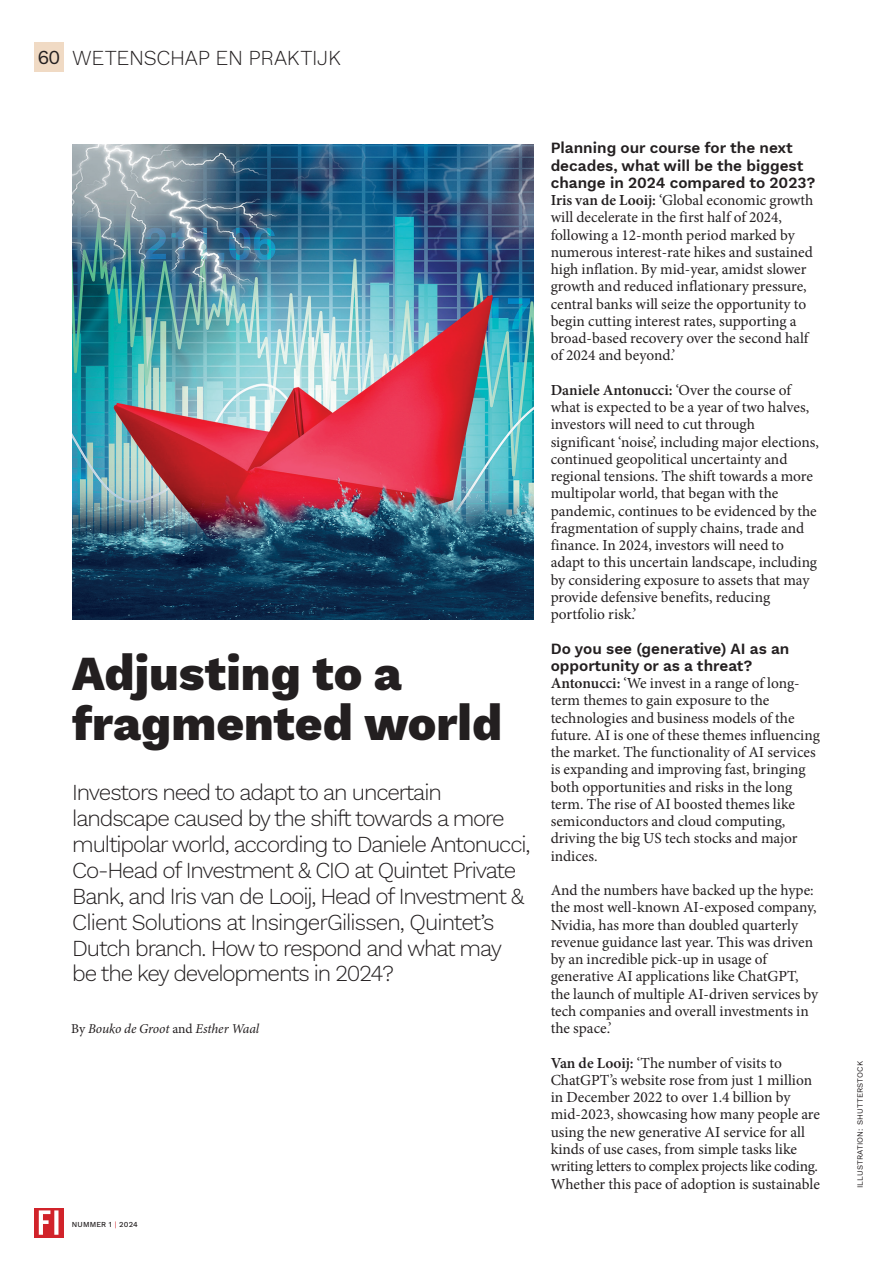
<style>
.page{position:relative;width:893px;height:1263px;background:#fff}
.page>*{position:absolute;margin:0;border:0;box-sizing:border-box;transform-origin:0 0}
.t1{font:800 48px/49.5px "Work Sans";color:#231f20}
.t2{font:300 22.5px/25.8px "Work Sans";letter-spacing:-.05em;color:#231f20}
.t3{font:300 21px "Work Sans";letter-spacing:-.01em;color:#231f20}
.t4{font:15.3px/17.2px "Minion Pro";color:#231f20}
.t5{font:600 15.3px/17.2px "Work Sans";color:#231f20}
.t6{font:italic 13.5px "Minion Pro";letter-spacing:-.005em;color:#231f20}
.t7{font:7.95px "Work Sans";letter-spacing:.02em;color:#231f20}
.t8{font:500 7.5px "Work Sans";letter-spacing:.02em;color:#231f20}
.s1{font-weight:400;font-size:19.5px}
.s2{font-style:normal}
.s3{font-weight:400;color:#d1232a}
.s4{font-weight:600}
</style>
<div class="page">
<svg style="left:34px;top:1208px;width:30px;height:29px"></svg>
<svg style="left:39px;top:1210px;width:19px;height:25px"></svg>
<img style="left:72px;top:145px;width:462px;height:474px">
<div style="left:34px;top:43px;width:30px;height:29px;background:#f0dac4"></div>
<h3 class="t3" style="left:37px;top:42px;width:305px"><span class="s1">60</span> WETENSCHAP EN PRAKTIJK</h3>
<h1 class="t1" style="left:72px;top:647px;width:431px">Adjusting to a fragmented world</h1>
<p class="t2" style="left:72px;top:779px;width:460px">Investors need to adapt to an uncertain landscape caused by the shift towards a more multipolar world, according to Daniele Antonucci, Co-Head of Investment &amp; CIO at Quintet Private Bank, and Iris van de Looij, Head of Investment &amp; Client Solutions at InsingerGilissen, Quintet’s Dutch branch. How to respond and what may be the key developments in 2024?</p>
<p class="t6" style="left:71px;top:1020px;width:190px"><span class="s2">By</span> Bouko de Groot <span class="s2">and</span> Esther Waal</p>
<p class="t8" style="left:72px;top:1219px;width:67px">NUMMER 1 <span class="s3">|</span> 2024</p>
<p class="t5" style="left:551px;top:139px;width:266px">Planning our course for the next decades, what will be the biggest change in 2024 compared to 2023?</p>
<p class="t4" style="left:551px;top:192px;width:264px"><span class="s4">Iris van de Looij:</span> ‘Global economic growth will decelerate in the first half of 2024, following a 12-month period marked by numerous interest-rate hikes and sustained high inflation. By mid-year, amidst slower growth and reduced inflationary pressure, central banks will seize the opportunity to begin cutting interest rates, supporting a broad-based recovery over the second half of 2024 and beyond.’</p>
<p class="t4" style="left:551px;top:381px;width:270px"><span class="s4">Daniele Antonucci:</span> ‘Over the course of what is expected to be a year of two halves, investors will need to cut through significant ‘noise’, including major elections, continued geopolitical uncertainty and regional tensions. The shift towards a more multipolar world, that began with the pandemic, continues to be evidenced by the fragmentation of supply chains, trade and finance. In 2024, investors will need to adapt to this uncertain landscape, including by considering exposure to assets that may provide defensive benefits, reducing portfolio risk.’</p>
<p class="t5" style="left:551px;top:639px;width:240px">Do you see (generative) AI as an opportunity or as a threat?</p>
<p class="t4" style="left:551px;top:675px;width:271px"><span class="s4">Antonucci:</span> ‘We invest in a range of long&shy;term themes to gain exposure to the technologies and business models of the future. AI is one of these themes influencing the market. The functionality of AI services is expanding and improving fast, bringing both opportunities and risks in the long term. The rise of AI boosted themes like semiconductors and cloud computing, driving the big US tech stocks and major indices.</p>
<p class="t4" style="left:551px;top:882px;width:269px">And the numbers have backed up the hype: the most well-known AI-exposed company, Nvidia, has more than doubled quarterly revenue guidance last year. This was driven by an incredible pick-up in usage of generative AI applications like ChatGPT, the launch of multiple AI-driven services by tech companies and overall investments in the space.’</p>
<p class="t4" style="left:551px;top:1054px;width:271px"><span class="s4">Van de Looij:</span> ‘The number of visits to ChatGPT’s website rose from just 1 million in December 2022 to over 1.4 billion by mid-2023, showcasing how many people are using the new generative AI service for all kinds of use cases, from simple tasks like writing letters to complex projects like coding.<br>Whether this pace of adoption is sustainable</p>
<p class="t7" style="left:854px;top:1188px;width:129px;rotate:-90deg">ILLUSTRATION: SHUTTERSTOCK</p>
</div>
